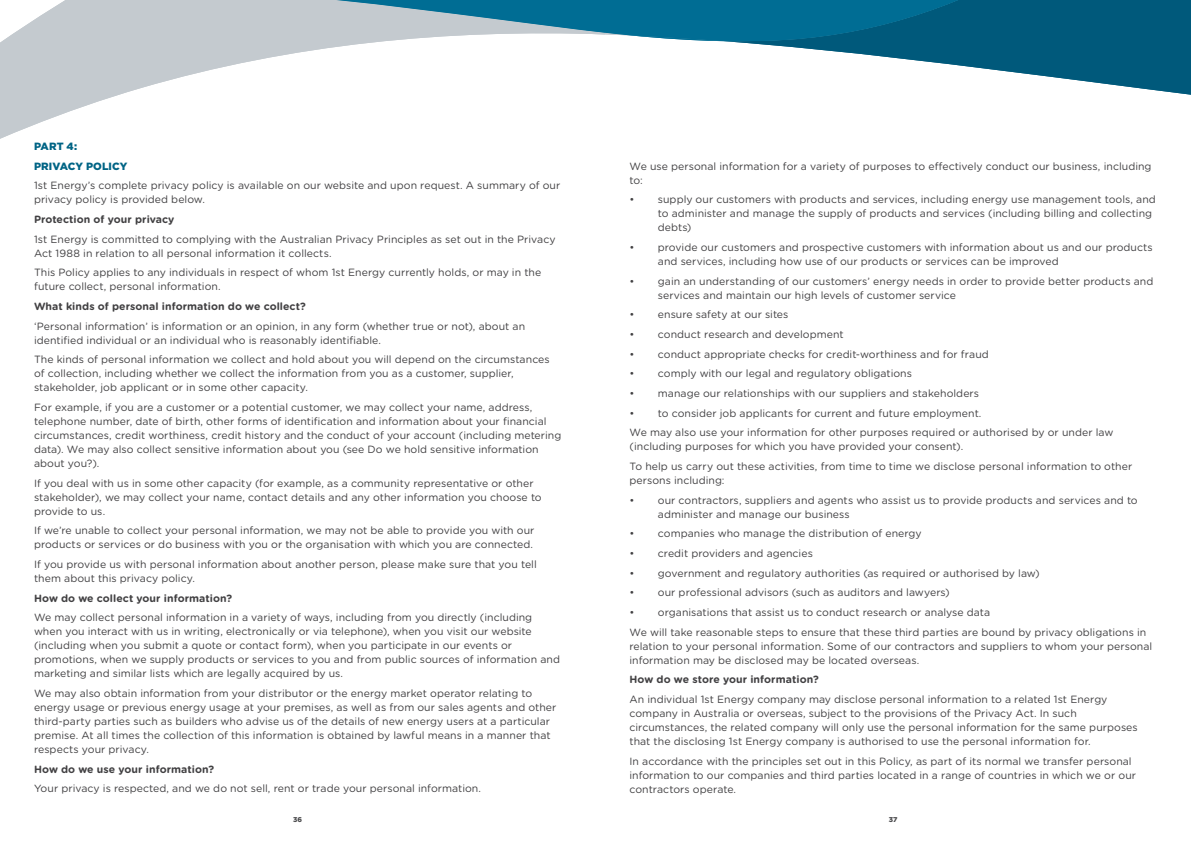
<style>
.page{position:relative;width:1191px;height:842px;background:#fff}
.page>*{position:absolute;margin:0;border:0;box-sizing:border-box;transform-origin:0 0}
.t1{font:10.5px/14px "Gotham Rounded";letter-spacing:.005em;color:#414042}
.t2{font:700 10.5px "Gotham Rounded";letter-spacing:.005em;color:#414042}
.t3{font:900 10.5px/19.7px "Gotham";letter-spacing:.01em;color:#006485}
.t4{font:900 7px "Gotham";color:#4d4d4f}
</style>
<div class="page">
<svg style="left:1047px;top:0;width:144px;height:95px;background:#196988"></svg>
<svg style="left:0;top:0;width:83px;height:139px;fill:#c4cacf"></svg>
<svg style="left:83px;top:42px;width:964px;height:65px"></svg>
<svg style="left:83px;top:0;width:964px;height:42px;background:#5a95ac"></svg>
<p class="t3" style="left:34px;top:136px;width:95px">PART 4:<br>PRIVACY POLICY</p>
<p class="t1" style="left:34px;top:178px;width:528px">1st Energy’s complete privacy policy is available on our website and upon request. A summary of our privacy policy is provided below.</p>
<p class="t2" style="left:34px;top:212px;width:142px">Protection of your privacy</p>
<p class="t1" style="left:34px;top:232px;width:523px">1st Energy is committed to complying with the Australian Privacy Principles as set out in the Privacy<br>Act 1988 in relation to all personal information it collects.</p>
<p class="t1" style="left:34px;top:265px;width:509px">This Policy applies to any individuals in respect of whom 1st Energy currently holds, or may in the future collect, personal information.</p>
<p class="t2" style="left:34px;top:299px;width:273px">What kinds of personal information do we collect?</p>
<p class="t1" style="left:34px;top:319px;width:493px">‘Personal information’ is information or an opinion, in any form (whether true or not), about an identified individual or an individual who is reasonably identifiable.</p>
<p class="t1" style="left:34px;top:352px;width:517px">The kinds of personal information we collect and hold about you will depend on the circumstances of collection, including whether we collect the information from you as a customer, supplier, stakeholder, job applicant or in some other capacity.</p>
<p class="t1" style="left:34px;top:400px;width:529px">For example, if you are a customer or a potential customer, we may collect your name, address, telephone number, date of birth, other forms of identification and information about your financial circumstances, credit worthiness, credit history and the conduct of your account (including metering data). We may also collect sensitive information about you (see Do we hold sensitive information about you?).</p>
<p class="t1" style="left:34px;top:476px;width:509px">If you deal with us in some other capacity (for example, as a community representative or other stakeholder), we may collect your name, contact details and any other information you choose to provide to us.</p>
<p class="t1" style="left:34px;top:523px;width:502px">If we’re unable to collect your personal information, we may not be able to provide you with our products or services or do business with you or the organisation with which you are connected.</p>
<p class="t1" style="left:34px;top:557px;width:504px">If you provide us with personal information about another person, please make sure that you tell them about this privacy policy.</p>
<p class="t2" style="left:34px;top:590px;width:200px">How do we collect your information?</p>
<p class="t1" style="left:34px;top:610px;width:527px">We may collect personal information in a variety of ways, including from you directly (including when you interact with us in writing, electronically or via telephone), when you visit our website (including when you submit a quote or contact form), when you participate in our events or promotions, when we supply products or services to you and from public sources of information and marketing and similar lists which are legally acquired by us.</p>
<p class="t1" style="left:34px;top:686px;width:524px">We may also obtain information from your distributor or the energy market operator relating to energy usage or previous energy usage at your premises, as well as from our sales agents and other third-party parties such as builders who advise us of the details of new energy users at a particular premise. At all times the collection of this information is obtained by lawful means in a manner that respects your privacy.</p>
<p class="t2" style="left:34px;top:761px;width:182px">How do we use your information?</p>
<p class="t1" style="left:34px;top:781px;width:448px">Your privacy is respected, and we do not sell, rent or trade your personal information.</p>
<p class="t1" style="left:629px;top:158px;width:523px">We use personal information for a variety of purposes to effectively conduct our business, including to:</p>
<p class="t1" style="left:658px;top:192px;width:499px;text-indent:-28px">• supply our customers with products and services, including energy use management tools, and to administer and manage the supply of products and services (including billing and collecting debts)</p>
<p class="t1" style="left:658px;top:240px;width:496px;text-indent:-28px">• provide our customers and prospective customers with information about us and our products and services, including how use of our products or services can be improved</p>
<p class="t1" style="left:658px;top:273px;width:497px;text-indent:-28px">• gain an understanding of our customers’ energy needs in order to provide better products and services and maintain our high levels of customer service</p>
<p class="t1" style="left:629px;top:307px;width:160px">• ensure safety at our sites</p>
<p class="t1" style="left:629px;top:327px;width:216px">• conduct research and development</p>
<p class="t1" style="left:629px;top:346px;width:361px">• conduct appropriate checks for credit-worthiness and for fraud</p>
<p class="t1" style="left:629px;top:366px;width:284px">• comply with our legal and regulatory obligations</p>
<p class="t1" style="left:629px;top:386px;width:351px">• manage our relationships with our suppliers and stakeholders</p>
<p class="t1" style="left:629px;top:403px;width:485px;line-height:19.7px">• to consider job applicants for current and future employment.<br>We may also use your information for other purposes required or authorised by or under law</p>
<p class="t1" style="left:629px;top:436px;width:504px;line-height:19.7px">(including purposes for which you have provided your consent).<br>To help us carry out these activities, from time to time we disclose personal information to other</p>
<p class="t1" style="left:629px;top:473px;width:97px">persons including:</p>
<p class="t1" style="left:658px;top:492px;width:481px;text-indent:-28px">• our contractors, suppliers and agents who assist us to provide products and services and to administer and manage our business</p>
<p class="t1" style="left:629px;top:526px;width:294px">• companies who manage the distribution of energy</p>
<p class="t1" style="left:629px;top:546px;width:185px">• credit providers and agencies</p>
<p class="t1" style="left:629px;top:565px;width:412px">• government and regulatory authorities (as required or authorised by law)</p>
<p class="t1" style="left:629px;top:585px;width:322px">• our professional advisors (such as auditors and lawyers)</p>
<p class="t1" style="left:629px;top:602px;width:518px;line-height:19.7px">• organisations that assist us to conduct research or analyse data<br>We will take reasonable steps to ensure that these third parties are bound by privacy obligations in</p>
<p class="t1" style="left:629px;top:638px;width:524px">relation to your personal information. Some of our contractors and suppliers to whom your personal information may be disclosed may be located overseas.</p>
<p class="t2" style="left:629px;top:672px;width:191px">How do we store your information?</p>
<p class="t1" style="left:629px;top:692px;width:510px">An individual 1st Energy company may disclose personal information to a related 1st Energy company in Australia or overseas, subject to the provisions of the Privacy Act. In such circumstances, the related company will only use the personal information for the same purposes that the disclosing 1st Energy company is authorised to use the personal information for.</p>
<p class="t1" style="left:629px;top:753px;width:508px">In accordance with the principles set out in this Policy, as part of its normal we transfer personal information to our companies and third parties located in a range of countries in which we or our contractors operate.</p>
<p class="t4" style="left:293px;top:815px;width:11px">36</p>
<p class="t4" style="left:889px;top:815px;width:10px">37</p>
</div>
